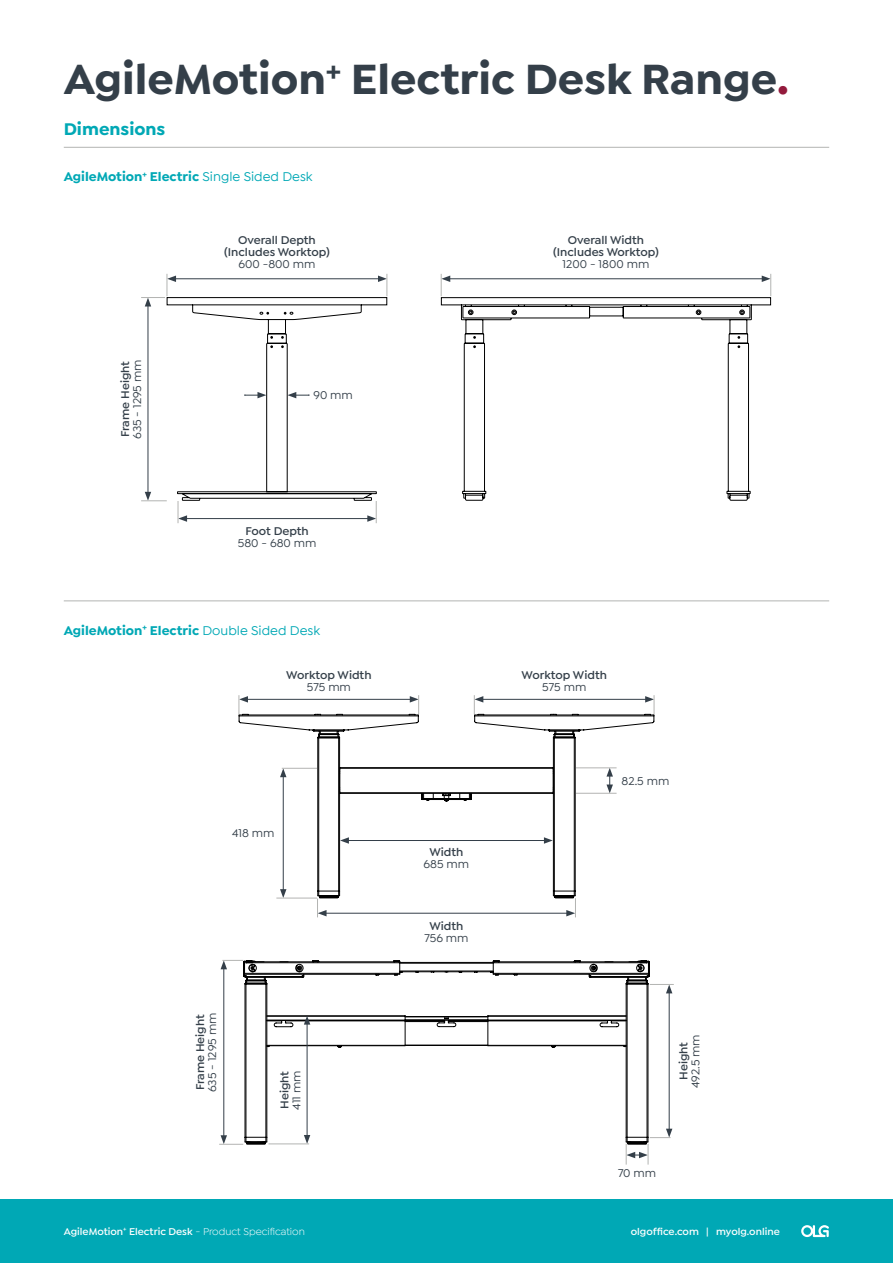
<style>
.page{position:relative;width:893px;height:1263px;background:#fff}
.page>*{position:absolute;margin:0;border:0;box-sizing:border-box;transform-origin:0 0}
.t1{font:700 45px "Isidora Sans";color:#343f49}
.t2{font:700 18px "Isidora Sans";color:#00a8b5}
.t3{font:700 13.5px "Isidora Sans";color:#00a8b5}
.t4{font:600 12px/12px "Isidora Sans";color:#343f49;text-align:center}
.t5{font:500 12px "Isidora Sans";color:#343f49}
.t6{font:600 10.5px "Isidora Sans";color:#fff}
.s1{color:#931a3c}
.s2{font-weight:500}
.s3{font-weight:400}
</style>
<div class="page">
<svg style="left:244px;top:977px;width:403px;height:152px"></svg>
<svg style="left:238px;top:714px;width:417px;height:184px"></svg>
<svg style="left:441px;top:297px;width:330px;height:204px"></svg>
<hr style="left:64px;top:147px;width:765px;height:1px;background:#b3b4b2">
<hr style="left:64px;top:601px;width:765px;height:1px;background:#b3b4b2">
<hr style="left:246px;top:699px;width:166px;height:1px;background:#343f49">
<svg style="left:410px;top:695px;width:9px;height:19px"></svg>
<svg style="left:239px;top:695px;width:9px;height:19px"></svg>
<hr style="left:481px;top:699px;width:167px;height:1px;background:#343f49">
<svg style="left:645px;top:695px;width:10px;height:19px"></svg>
<svg style="left:474px;top:695px;width:9px;height:19px"></svg>
<hr style="left:283px;top:775px;width:1px;height:116px;background:#343f49">
<svg style="left:280px;top:768px;width:6px;height:9px"></svg>
<svg style="left:280px;top:889px;width:6px;height:9px"></svg>
<hr style="left:282px;top:768px;width:35px;height:1px;background:#b3b4b2">
<hr style="left:276px;top:898px;width:41px;height:1px;background:#b3b4b2">
<svg style="left:317px;top:730px;width:259px;height:187px"></svg>
<svg style="left:606px;top:769px;width:7px;height:24px"></svg>
<hr style="left:576px;top:793px;width:41px;height:1px;background:#b3b4b2">
<hr style="left:576px;top:768px;width:41px;height:1px;background:#b3b4b2">
<hr style="left:223px;top:967px;width:1px;height:171px;background:#343f49">
<svg style="left:221px;top:960px;width:429px;height:17px"></svg>
<hr style="left:669px;top:991px;width:1px;height:140px;background:#343f49">
<svg style="left:650px;top:984px;width:24px;height:9px"></svg>
<hr style="left:307px;top:1022px;width:1px;height:115px;background:#343f49">
<svg style="left:304px;top:1016px;width:6px;height:8px"></svg>
<svg style="left:219px;top:1129px;width:453px;height:35px"></svg>
<svg style="left:141px;top:274px;width:247px;height:249px"></svg>
<hr style="left:448px;top:278px;width:316px;height:1px;background:#343f49">
<svg style="left:762px;top:274px;width:9px;height:22px"></svg>
<svg style="left:441px;top:274px;width:9px;height:22px"></svg>
<div style="left:0;top:1199px;width:893px;height:64px;background:#00a8b5"></div>
<svg style="left:801px;top:1225px;width:28px;height:12px"></svg>
<h1 class="t1" style="left:64px;top:52px;width:727px">AgileMotion<sup>+</sup> Electric Desk Range<span class="s1">.</span></h1>
<h2 class="t2" style="left:64px;top:117px;width:103px">Dimensions</h2>
<p class="t3" style="left:64px;top:169px;width:250px">AgileMotion<sup>+</sup> Electric <span class="s2">Single Sided Desk</span></p>
<p class="t4" style="left:119px;top:437px;width:78px;rotate:-90deg">Frame Height</p>
<p class="t5" style="left:130px;top:439px;width:81px;rotate:-90deg">635 - 1295 mm</p>
<p class="t4" style="left:224px;top:234px;width:107px">Overall Depth (Includes Worktop)</p>
<p class="t5" style="left:239px;top:257px;width:78px">600 -800 mm</p>
<p class="t5" style="left:314px;top:388px;width:41px">90 mm</p>
<p class="t4" style="left:246px;top:525px;width:65px">Foot Depth</p>
<p class="t5" style="left:238px;top:536px;width:80px">580 - 680 mm</p>
<p class="t3" style="left:64px;top:622px;width:258px">AgileMotion<sup>+</sup> Electric <span class="s2">Double Sided Desk</span></p>
<p class="t4" style="left:286px;top:668px;width:87px">Worktop Width</p>
<p class="t5" style="left:307px;top:680px;width:46px">575 mm</p>
<p class="t5" style="left:232px;top:826px;width:44px">418 mm</p>
<p class="t4" style="left:194px;top:1090px;width:78px;rotate:-90deg">Frame Height</p>
<p class="t5" style="left:205px;top:1092px;width:81px;rotate:-90deg">635 - 1295 mm</p>
<p class="t4" style="left:278px;top:1109px;width:39px;rotate:-90deg">Height</p>
<p class="t5" style="left:290px;top:1109px;width:41px;rotate:-90deg">411 mm</p>
<p class="t4" style="left:553px;top:234px;width:107px">Overall Width (Includes Worktop)</p>
<p class="t5" style="left:563px;top:257px;width:88px">1200 - 1800 mm</p>
<p class="t4" style="left:429px;top:846px;width:35px">Width</p>
<p class="t5" style="left:424px;top:857px;width:47px">685 mm</p>
<p class="t4" style="left:429px;top:920px;width:35px">Width</p>
<p class="t5" style="left:424px;top:931px;width:46px">756 mm</p>
<p class="t4" style="left:522px;top:668px;width:87px">Worktop Width</p>
<p class="t5" style="left:542px;top:680px;width:46px">575 mm</p>
<p class="t5" style="left:622px;top:774px;width:49px">82.5 mm</p>
<p class="t4" style="left:677px;top:1080px;width:39px;rotate:-90deg">Height</p>
<p class="t5" style="left:689px;top:1088px;width:55px;rotate:-90deg">492.5 mm</p>
<p class="t5" style="left:618px;top:1166px;width:40px">70 mm</p>
<p class="t6" style="left:64px;top:1225px;width:243px">AgileMotion<sup>+</sup> Electric Desk <span class="s3">- Product Specification</span></p>
<p class="t6" style="left:631px;top:1225px;width:151px">olgoffice.com | myolg.online</p>
</div>
